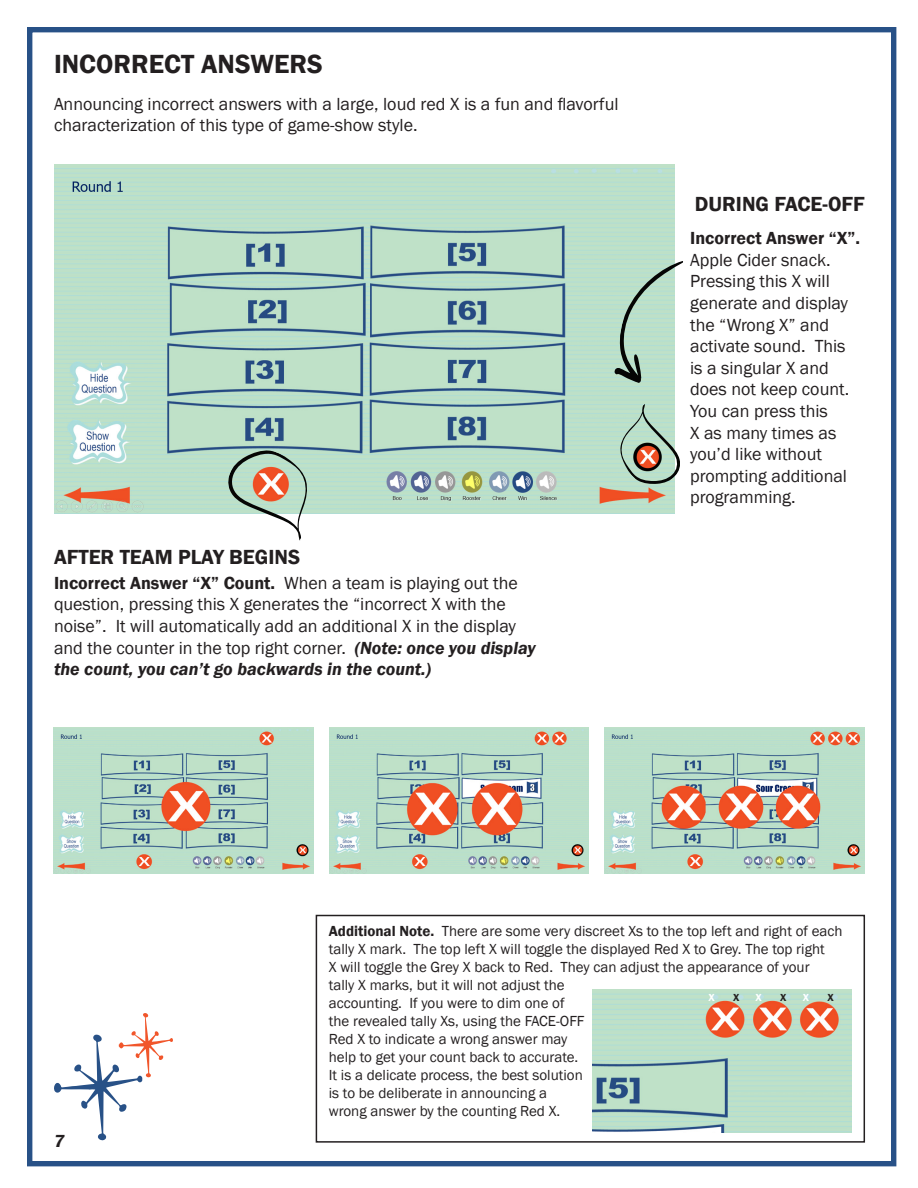
<style>
.page{position:relative;width:918px;height:1188px;background:#fff}
.page>*{position:absolute;margin:0;border:0;box-sizing:border-box;transform-origin:0 0}
.t1{font:600 27px "Franklin Gothic";color:#231f20}
.t2{font:600 21px "Franklin Gothic";color:#231f20}
.t3{font:18px/21.6px "Franklin Gothic";color:#231f20}
.t4{font:600 18px "Franklin Gothic";color:#231f20}
.t5{font:italic 600 18px "Franklin Gothic";color:#231f20}
.t6{font:15px/18px "Franklin Gothic";color:#231f20}
.t7{font:600 10.5px "Franklin Gothic";color:#fff}
.t8{font:600 10.5px "Franklin Gothic";color:#231f20}
.s1{font-weight:600}
.s2{font-weight:600;font-style:italic}
</style>
<div class="page">
<div style="left:27px;top:27px;width:869px;height:1139px;border:5px solid #285187"></div>
<img style="left:54px;top:164px;width:621px;height:349px">
<svg style="left:227px;top:450px;width:81px;height:91px"></svg>
<img style="left:54px;top:728px;width:259px;height:146px">
<img style="left:329px;top:728px;width:260px;height:146px">
<img style="left:605px;top:728px;width:259px;height:146px">
<svg style="left:620px;top:404px;width:60px;height:80px;background:#aabaa8"></svg>
<svg style="left:611px;top:251px;width:72px;height:136px;background:#b3d1c0"></svg>
<svg style="left:54px;top:1013px;width:119px;height:127px"></svg>
<img style="left:592px;top:989px;width:260px;height:143px">
<div style="left:316px;top:915px;width:549px;height:228px;border:2px solid #231f20"></div>
<p class="t1" style="left:54px;top:47px;width:270px">INCORRECT ANSWERS</p>
<p class="t3" style="left:54px;top:93px;width:566px">Announcing incorrect answers with a large, loud red X is a fun and flavorful characterization of this type of game-show style.</p>
<p class="t2" style="left:54px;top:544px;width:248px">AFTER TEAM PLAY BEGINS</p>
<p class="t3" style="left:54px;top:572px;width:483px"><span class="s1">Incorrect Answer “X” Count.</span> When a team is playing out the question, pressing this X generates the “incorrect X with the noise”. It will automatically add an additional X in the display and the counter in the top right corner. <span class="s2">(Note: once you display the count, you can’t go backwards in the count.)</span></p>
<p class="t2" style="left:695px;top:191px;width:171px">DURING FACE-OFF</p>
<p class="t4" style="left:690px;top:227px;width:171px">Incorrect Answer “X”.</p>
<p class="t3" style="left:690px;top:249px;width:142px">Apple Cider snack.</p>
<p class="t3" style="left:690px;top:271px;width:161px">Pressing this X will generate and display the “Wrong X” and activate sound. This is a singular X and does not keep count.<br>You can press this<br>X as many times as you’d like without prompting additional programming.</p>
<p class="t5" style="left:54px;top:1129px;width:12px">7</p>
<p class="t6" style="left:329px;top:922px;width:515px"><span class="s1">Additional Note.</span> There are some very discreet Xs to the top left and right of each tally X mark. The top left X will toggle the displayed Red X to Grey. The top right<br>X will toggle the Grey X back to Red. They can adjust the appearance of your<br>tally X marks, but it will not adjust the<br>accounting. If you were to dim one of<br>the revealed tally Xs, using the FACE-OFF<br>Red X to indicate a wrong answer may<br>help to get your count back to accurate.<br>It is a delicate process, the best solution<br>is to be deliberate in announcing a<br>wrong answer by the counting Red X.</p>
<p class="t7" style="left:709px;top:991px;width:8px">X</p>
<p class="t8" style="left:733px;top:991px;width:8px">X</p>
<p class="t7" style="left:755px;top:991px;width:8px">X</p>
<p class="t8" style="left:780px;top:991px;width:8px">X</p>
<p class="t7" style="left:803px;top:992px;width:8px">X</p>
<p class="t8" style="left:828px;top:992px;width:8px">X</p>
</div>
